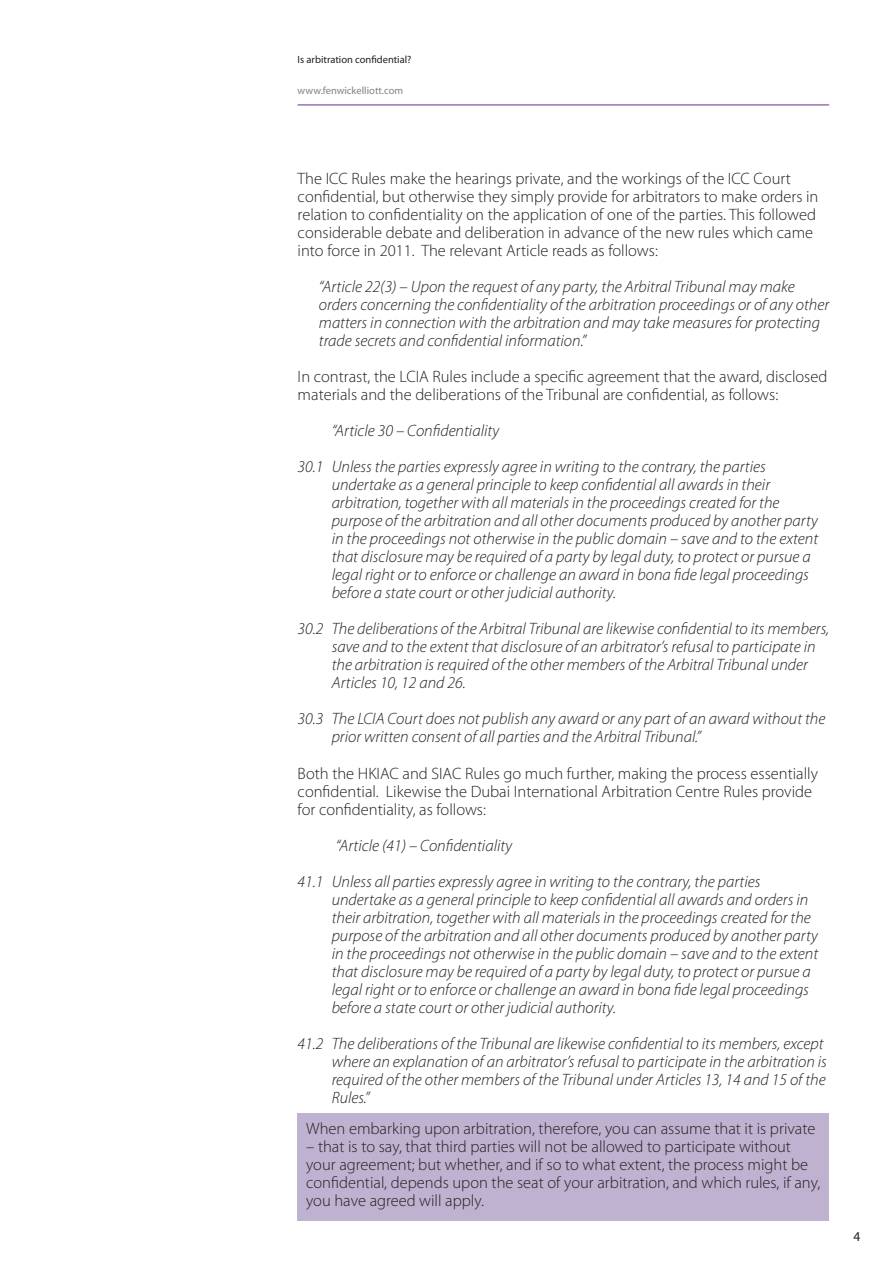
<style>
.page{position:relative;width:893px;height:1263px;background:#fff}
.page>*{position:absolute;margin:0;border:0;box-sizing:border-box;transform-origin:0 0}
.t1{font:italic 300 16.5px/18px "Myriad Pro";color:#231f20}
.t2{font:300 16.5px/18px "Myriad Pro";color:#231f20}
.t3{font:13.5px "Myriad Pro";color:#231f20}
.t4{font:10.5px "Myriad Pro";color:#231f20}
.t5{font:10.5px "Myriad Pro";color:#808285}
</style>
<div class="page">
<hr style="left:298px;top:105px;width:531px;height:1px;background:#642d89">
<div style="left:298px;top:1113px;width:531px;height:107px;background:#bfb2d1"></div>
<p class="t4" style="left:298px;top:53px;width:115px">Is arbitration confidential?</p>
<p class="t5" style="left:298px;top:84px;width:107px">www.fenwickelliott.com</p>
<p class="t2" style="left:298px;top:170px;width:522px">The ICC Rules make the hearings private, and the workings of the ICC Court confidential, but otherwise they simply provide for arbitrators to make orders in relation to confidentiality on the application of one of the parties. This followed considerable debate and deliberation in advance of the new rules which came into force in 2011. The relevant Article reads as follows:</p>
<p class="t1" style="left:319px;top:278px;width:512px">“Article 22(3) – Upon the request of any party, the Arbitral Tribunal may make orders concerning the confidentiality of the arbitration proceedings or of any other matters in connection with the arbitration and may take measures for protecting trade secrets and confidential information.”</p>
<p class="t2" style="left:298px;top:368px;width:531px">In contrast, the LCIA Rules include a specific agreement that the award, disclosed materials and the deliberations of the Tribunal are confidential, as follows:</p>
<p class="t1" style="left:298px;top:413px;width:470px;line-height:36px;text-indent:34px">“Article 30 – Confidentiality<br>30.1 Unless the parties expressly agree in writing to the contrary, the parties</p>
<p class="t1" style="left:332px;top:476px;width:488px">undertake as a general principle to keep confidential all awards in their arbitration, together with all materials in the proceedings created for the purpose of the arbitration and all other documents produced by another party in the proceedings not otherwise in the public domain – save and to the extent that disclosure may be required of a party by legal duty, to protect or pursue a legal right or to enforce or challenge an award in bona fide legal proceedings before a state court or other judicial authority.</p>
<p class="t1" style="left:332px;top:620px;width:499px;text-indent:-34px">30.2 The deliberations of the Arbitral Tribunal are likewise confidential to its members, save and to the extent that disclosure of an arbitrator’s refusal to participate in the arbitration is required of the other members of the Arbitral Tribunal under Articles 10, 12 and 26.</p>
<p class="t1" style="left:332px;top:710px;width:495px;text-indent:-34px">30.3 The LCIA Court does not publish any award or any part of an award without the prior written consent of all parties and the Arbitral Tribunal.”</p>
<p class="t2" style="left:298px;top:764px;width:522px">Both the HKIAC and SIAC Rules go much further, making the process essentially confidential. Likewise the Dubai International Arbitration Centre Rules provide for confidentiality, as follows:</p>
<p class="t1" style="left:298px;top:827px;width:464px;line-height:36px;text-indent:38px">“Article (41) – Confidentiality<br>41.1 Unless all parties expressly agree in writing to the contrary, the parties</p>
<p class="t1" style="left:332px;top:890px;width:488px">undertake as a general principle to keep confidential all awards and orders in their arbitration, together with all materials in the proceedings created for the purpose of the arbitration and all other documents produced by another party in the proceedings not otherwise in the public domain – save and to the extent that disclosure may be required of a party by legal duty, to protect or pursue a legal right or to enforce or challenge an award in bona fide legal proceedings before a state court or other judicial authority.</p>
<p class="t1" style="left:332px;top:1034px;width:497px;text-indent:-34px">41.2 The deliberations of the Tribunal are likewise confidential to its members, except where an explanation of an arbitrator’s refusal to participate in the arbitration is required of the other members of the Tribunal under Articles 13, 14 and 15 of the Rules.”</p>
<p class="t2" style="left:306px;top:1119px;width:511px">When embarking upon arbitration, therefore, you can assume that it is private</p>
<p class="t2" style="left:306px;top:1137px;width:516px">– that is to say, that third parties will not be allowed to participate without your agreement; but whether, and if so to what extent, the process might be confidential, depends upon the seat of your arbitration, and which rules, if any, you have agreed will apply.</p>
<p class="t3" style="left:854px;top:1228px;width:8px">4</p>
</div>
